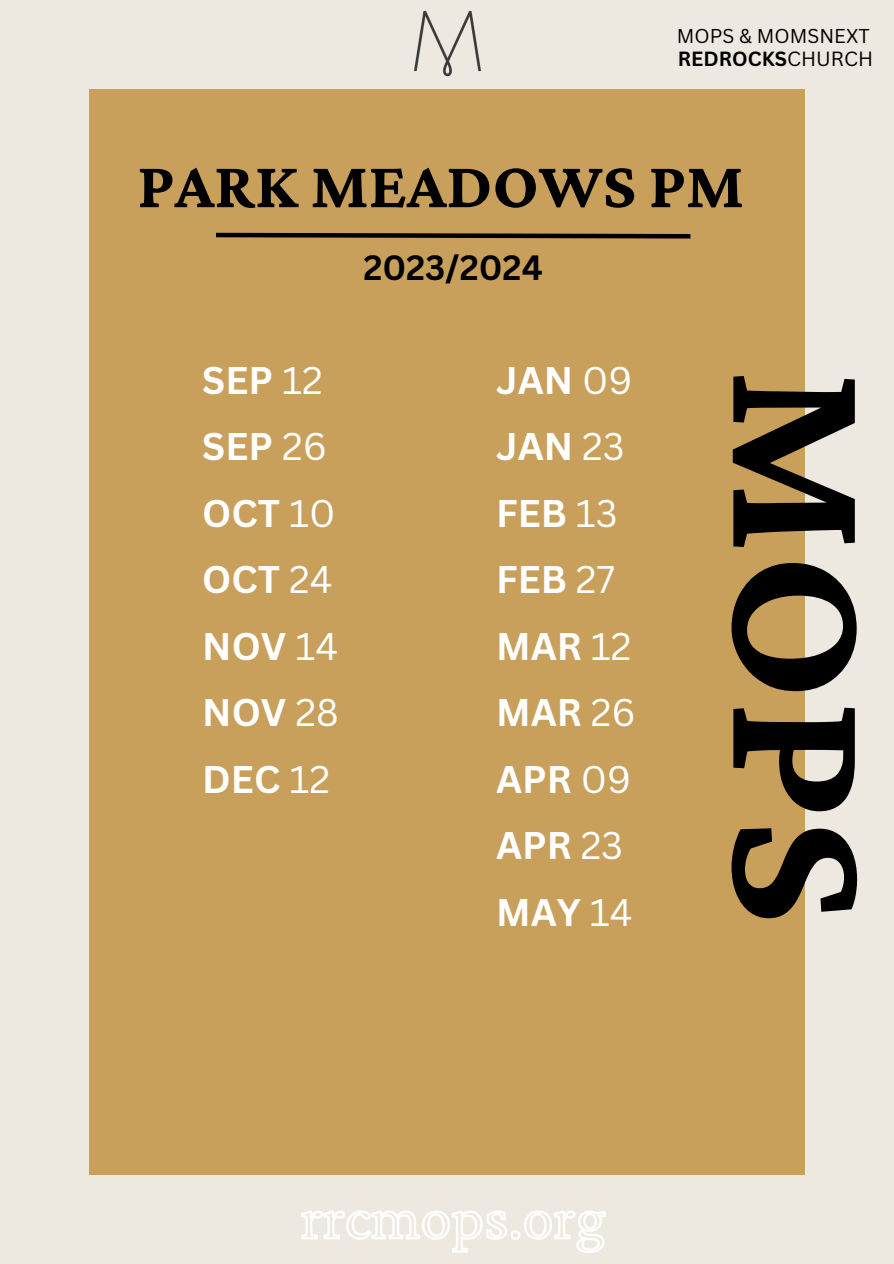
<style>
.page{position:relative;width:894px;height:1264px;background:#fff}
.page>*{position:absolute;margin:0;border:0;box-sizing:border-box;transform-origin:0 0}
.t1{font:700 211.65px "Crimson Pro";color:#000}
.t2{font:700 66.75px "Crimson Pro";color:#000}
.t3{font:700 37.5px "Canva Sans";color:#fff}
.t4{font:700 34.2px "Canva Sans";color:#000}
.t5{font:700 19.95px "Canva Sans";color:#000}
.t6{font:19.5px "Canva Sans";color:#000}
.s1{font-weight:400}
</style>
<div class="page">
<div style="left:0;top:0;width:893px;height:1263px;background:#eee9e0"></div>
<div style="left:89px;top:89px;width:715px;height:1086px;background:#c8a05b"></div>
<img style="left:413px;top:11px;width:69px;height:66px">
<svg style="left:301px;top:1210px;width:305px;height:43px"></svg>
<svg style="left:216px;top:232px;width:475px;height:7px"></svg>
<p class="t6" style="left:676px;top:22px;width:194px">MOPS &amp; MOMSNEXT</p>
<p class="t5" style="left:677px;top:44px;width:197px">REDROCKS<span class="s1">CHURCH</span></p>
<p class="t2" style="left:137px;top:147px;width:608px">PARK MEADOWS PM</p>
<p class="t4" style="left:363px;top:243px;width:181px">2023/2024</p>
<p class="t3" style="left:202px;top:354px;width:122px">SEP <span class="s1">12</span></p>
<p class="t3" style="left:202px;top:420px;width:126px">SEP <span class="s1">26</span></p>
<p class="t3" style="left:202px;top:487px;width:135px">OCT <span class="s1">10</span></p>
<p class="t3" style="left:202px;top:553px;width:132px">OCT <span class="s1">24</span></p>
<p class="t3" style="left:202px;top:620px;width:137px">NOV <span class="s1">14</span></p>
<p class="t3" style="left:202px;top:686px;width:138px">NOV <span class="s1">28</span></p>
<p class="t3" style="left:202px;top:752px;width:129px">DEC <span class="s1">12</span></p>
<p class="t3" style="left:496px;top:354px;width:138px">JAN <span class="s1">09</span></p>
<p class="t3" style="left:496px;top:420px;width:130px">JAN <span class="s1">23</span></p>
<p class="t3" style="left:496px;top:487px;width:123px">FEB <span class="s1">13</span></p>
<p class="t3" style="left:496px;top:553px;width:120px">FEB <span class="s1">27</span></p>
<p class="t3" style="left:496px;top:620px;width:137px">MAR <span class="s1">12</span></p>
<p class="t3" style="left:496px;top:686px;width:141px">MAR <span class="s1">26</span></p>
<p class="t3" style="left:496px;top:752px;width:136px">APR <span class="s1">09</span></p>
<p class="t3" style="left:496px;top:819px;width:128px">APR <span class="s1">23</span></p>
<p class="t3" style="left:496px;top:885px;width:138px">MAY <span class="s1">14</span></p>
<p class="t1" style="left:922px;top:369px;width:555px;rotate:90deg">MOPS</p>
</div>
